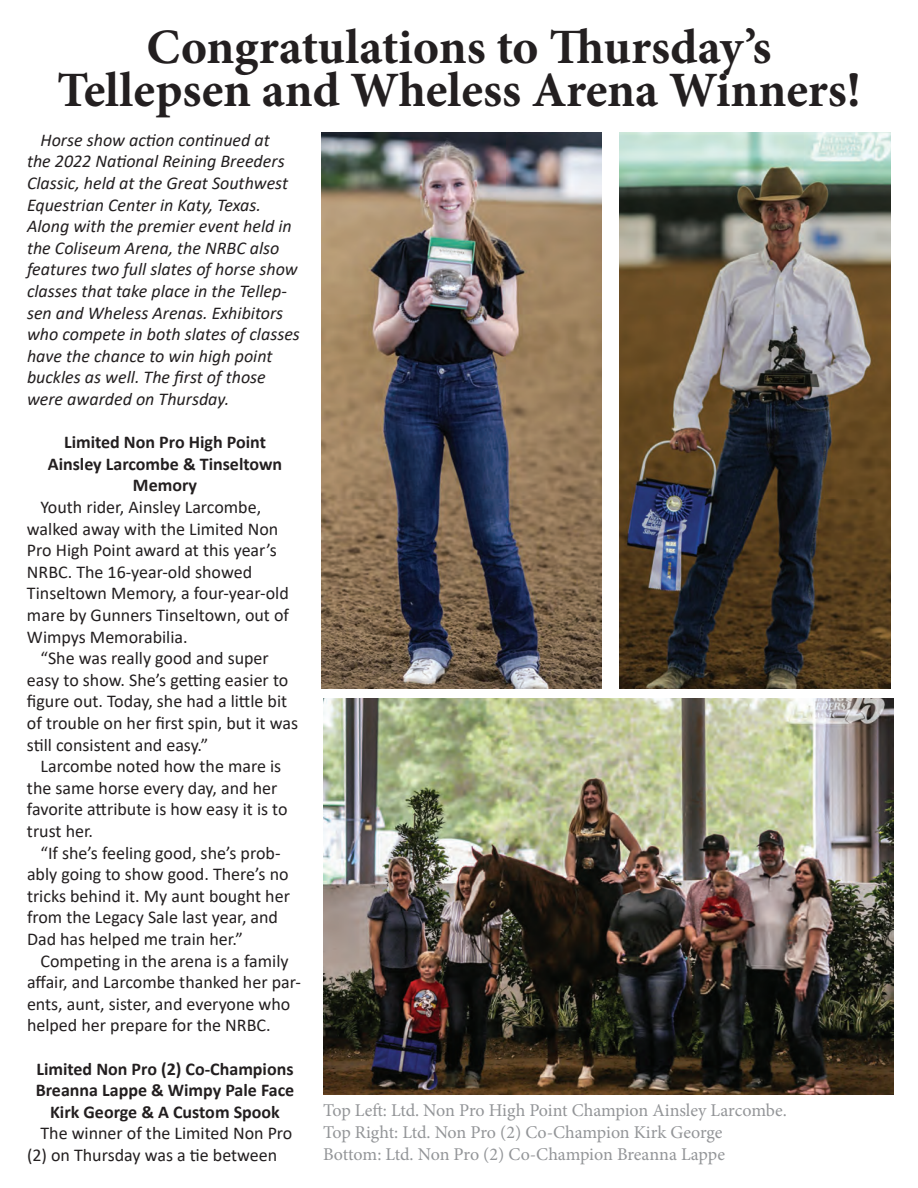
<style>
.page{position:relative;width:918px;height:1188px;background:#fff}
.page>*{position:absolute;margin:0;border:0;box-sizing:border-box;transform-origin:0 0}
.t1{font:700 49.5px/43.5px "Minion Pro";color:#231f20;text-align:center}
.t2{font:18px/21.6px "Calibri";color:#231f20}
.t3{font:italic 18px/21.6px "Calibri";color:#231f20}
.t4{font:18px/21.6px "Minion Pro";letter-spacing:-.01em;color:#939598}
.t5{font:700 18px/21.6px "Calibri";color:#231f20;text-align:center}
</style>
<div class="page">
<img style="left:321px;top:132px;width:280px;height:557px">
<img style="left:619px;top:132px;width:272px;height:557px">
<img style="left:323px;top:698px;width:570px;height:396px">
<h1 class="t1" style="left:57px;top:25px;width:805px">Congratulations to Thursday’s<br>Tellepsen and Wheless Arena Winners!</h1>
<p class="t3" style="left:27px;top:128px;width:274px;text-indent:14px">Horse show action continued at<br>the 2022 National Reining Breeders Classic, held at the Great Southwest Equestrian Center in Katy, Texas.<br>Along with the premier event held in the Coliseum Arena, the NRBC also features two full slates of horse show classes that take place in the Tellep&shy;sen and Wheless Arenas. Exhibitors who compete in both slates of classes have the chance to win high point buckles as well. The first of those were awarded on Thursday.</p>
<p class="t5" style="left:48px;top:431px;width:236px">Limited Non Pro High Point<br>Ainsley Larcombe &amp; Tinseltown<br>Memory</p>
<p class="t2" style="left:27px;top:496px;width:264px;text-indent:14px">Youth rider, Ainsley Larcombe, walked away with the Limited Non<br>Pro High Point award at this year’s<br>NRBC. The 16-year-old showed<br>Tinseltown Memory, a four-year-old mare by Gunners Tinseltown, out of<br>Wimpys Memorabilia.</p>
<p class="t2" style="left:27px;top:647px;width:273px;text-indent:14px">“She was really good and super easy to show. She’s getting easier to figure out. Today, she had a little bit of trouble on her first spin, but it was still consistent and easy.”</p>
<p class="t2" style="left:27px;top:755px;width:262px;text-indent:14px">Larcombe noted how the mare is the same horse every day, and her favorite attribute is how easy it is to trust her.</p>
<p class="t2" style="left:27px;top:841px;width:264px;text-indent:13px">“If she’s feeling good, she’s prob&shy;ably going to show good. There’s no tricks behind it. My aunt bought her from the Legacy Sale last year, and Dad has helped me train her.”</p>
<p class="t2" style="left:27px;top:949px;width:276px;text-indent:14px">Competing in the arena is a family affair, and Larcombe thanked her par&shy;ents, aunt, sister, and everyone who helped her prepare for the NRBC.</p>
<p class="t5" style="left:36px;top:1058px;width:260px">Limited Non Pro (2) Co-Champions<br>Breanna Lappe &amp; Wimpy Pale Face<br>Kirk George &amp; A Custom Spook</p>
<p class="t2" style="left:27px;top:1122px;width:267px;text-indent:14px">The winner of the Limited Non Pro (2) on Thursday was a tie between</p>
<p class="t4" style="left:323px;top:1100px;width:465px">Top Left: Ltd. Non Pro High Point Champion Ainsley Larcombe.<br>Top Right: Ltd. Non Pro (2) Co-Champion Kirk George<br>Bottom: Ltd. Non Pro (2) Co-Champion Breanna Lappe</p>
</div>
